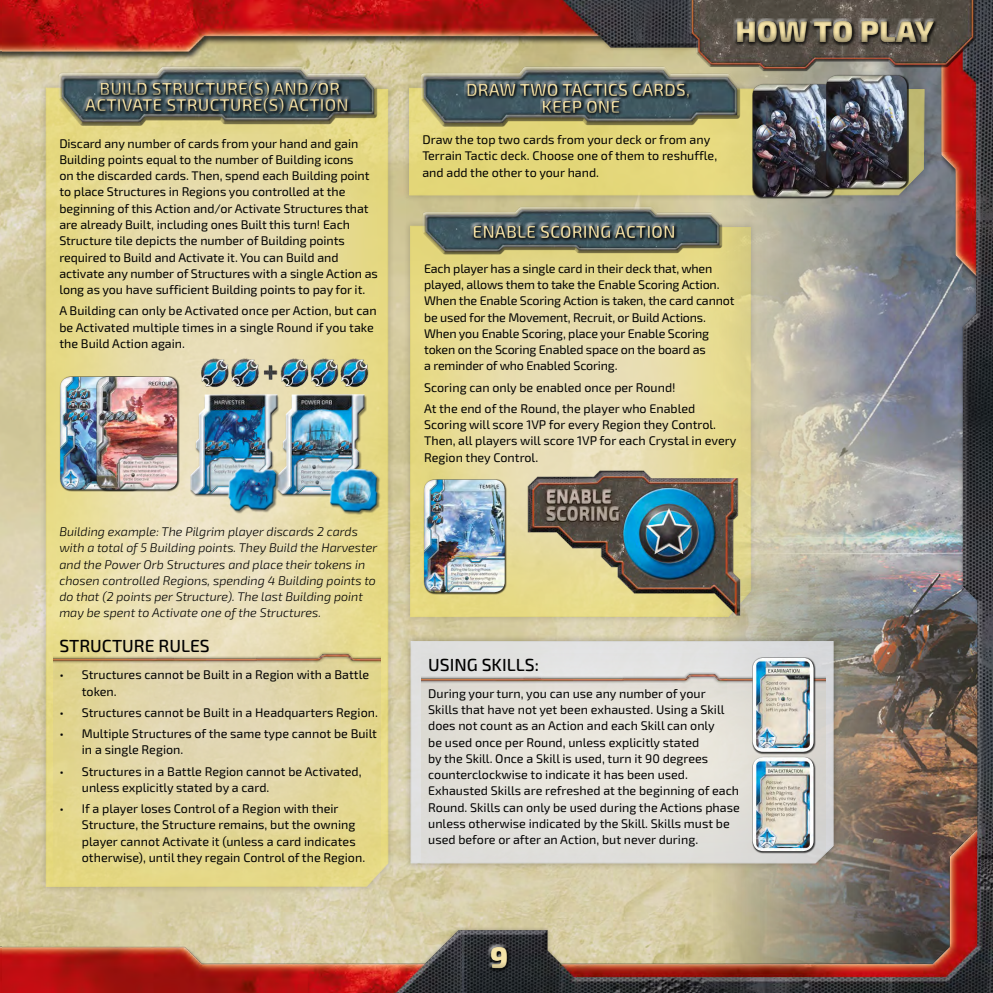
<style>
.page{position:relative;width:993px;height:993px;background:#fff}
.page>*{position:absolute;margin:0;border:0;box-sizing:border-box;transform-origin:0 0}
.t1{font:900 30px "Exo 2";color:#f5e3a8}
.t2{font:600 17.5px "Exo 2";color:#f5e3a8}
.t3{font:500 17.5px "Exo 2";color:#000}
.t4{font:12.5px/16.2px "Exo 2";color:#000}
.t5{font:italic 300 12.5px/16.2px "Exo 2";color:#000}
</style>
<div class="page">
<img style="left:2px;top:0;width:990px;height:992px">
<img style="left:642px;top:0;width:350px;height:105px">
<div style="left:59px;top:376px;width:84px;height:115px;background:#000;opacity:.75"></div>
<img style="left:60px;top:377px;width:36px;height:112px">
<div style="left:96px;top:376px;width:83px;height:115px;background:#000;opacity:.75"></div>
<img style="left:97px;top:377px;width:80px;height:112px">
<div style="left:751px;top:84px;width:84px;height:115px;background:#000;opacity:.75"></div>
<img style="left:752px;top:84px;width:81px;height:112px">
<div style="left:825px;top:75px;width:83px;height:115px;background:#000;opacity:.75"></div>
<img style="left:826px;top:75px;width:80px;height:113px">
<div style="left:423px;top:479px;width:84px;height:115px;background:#000;opacity:.75"></div>
<img style="left:424px;top:479px;width:73px;height:113px">
<img style="left:193px;top:349px;width:200px;height:48px">
<img style="left:185px;top:390px;width:87px;height:109px">
<div style="left:189px;top:394px;width:89px;height:102px;background:#000;opacity:.75"></div>
<img style="left:272px;top:390px;width:97px;height:109px">
<div style="left:276px;top:394px;width:89px;height:102px;background:#000;opacity:.75"></div>
<img style="left:325px;top:461px;width:59px;height:59px">
<img style="left:328px;top:466px;width:53px;height:49px">
<img style="left:223px;top:461px;width:59px;height:59px">
<img style="left:226px;top:465px;width:53px;height:49px">
<img style="left:497px;top:432px;width:265px;height:188px">
<div style="left:462px;top:927px;width:103px;height:65px;background:#000;opacity:.4"></div>
<div style="left:37px;top:69px;width:366px;height:43px;background:#000;opacity:.4"></div>
<div style="left:395px;top:70px;width:365px;height:50px;background:#000;opacity:.4"></div>
<div style="left:392px;top:212px;width:363px;height:56px;background:#000;opacity:.4"></div>
<div style="left:751px;top:656px;width:64px;height:98px;background:#000;opacity:.75"></div>
<img style="left:752px;top:657px;width:61px;height:94px">
<div style="left:751px;top:756px;width:64px;height:97px;background:#000;opacity:.75"></div>
<img style="left:752px;top:756px;width:61px;height:94px">
<div style="left:684px;top:4px;width:299px;height:64px;background:#000;opacity:.4"></div>
<div style="left:37px;top:86px;width:360px;height:45px;background:#000;opacity:.4"></div>
<div style="left:400px;top:87px;width:360px;height:43px;background:#000;opacity:.4"></div>
<h1 class="t1" style="left:735px;top:13px;width:200px">HOW TO PLAY</h1>
<h2 class="t2" style="left:99px;top:78px;width:242px">BUILD STRUCTURE(S) AND/OR</h2>
<h2 class="t2" style="left:466px;top:79px;width:225px">DRAW TWO TACTICS CARDS,</h2>
<h2 class="t2" style="left:85px;top:95px;width:265px">ACTIVATE STRUCTURE(S) ACTION</h2>
<h2 class="t2" style="left:541px;top:96px;width:80px">KEEP ONE</h2>
<p class="t4" style="left:422px;top:132px;width:296px">Draw the top two cards from your deck or from any<br>Terrain Tactic deck. Choose one of them to reshuffle, and add the other to your hand.</p>
<p class="t4" style="left:59px;top:135px;width:320px">Discard any number of cards from your hand and gain Building points equal to the number of Building icons<br>on the discarded cards. Then, spend each Building point to place Structures in Regions you controlled at the beginning of this Action and/or Activate Structures that are already Built, including ones Built this turn! Each Structure tile depicts the number of Building points required to Build and Activate it. You can Build and activate any number of Structures with a single Action as long as you have sufficient Building points to pay for it.</p>
<p class="t4" style="left:59px;top:303px;width:318px">A Building can only be Activated once per Action, but can be Activated multiple times in a single Round if you take the Build Action again.</p>
<h2 class="t2" style="left:472px;top:221px;width:204px">ENABLE SCORING ACTION</h2>
<p class="t4" style="left:424px;top:260px;width:312px">Each player has a single card in their deck that, when played, allows them to take the Enable Scoring Action.<br>When the Enable Scoring Action is taken, the card cannot be used for the Movement, Recruit, or Build Actions.<br>When you Enable Scoring, place your Enable Scoring token on the Scoring Enabled space on the board as<br>a reminder of who Enabled Scoring.</p>
<p class="t4" style="left:424px;top:376px;width:272px;line-height:21.2px">Scoring can only be enabled once per Round!<br>At the end of the Round, the player who Enabled</p>
<p class="t4" style="left:424px;top:416px;width:313px">Scoring will score 1VP for every Region they Control.<br>Then, all players will score 1VP for each Crystal in every<br>Region they Control.</p>
<p class="t5" style="left:59px;top:523px;width:319px">Building example: The Pilgrim player discards 2 cards with a total of 5 Building points. They Build the Harvester and the Power Orb Structures and place their tokens in chosen controlled Regions, spending 4 Building points to do that (2 points per Structure). The last Building point may be spent to Activate one of the Structures.</p>
<h2 class="t3" style="left:59px;top:635px;width:152px">STRUCTURE RULES</h2>
<p class="t4" style="left:82px;top:666px;width:289px;text-indent:-22px">• Structures cannot be Built in a Region with a Battle token.</p>
<p class="t4" style="left:59px;top:704px;width:320px">• Structures cannot be Built in a Headquarters Region.</p>
<p class="t4" style="left:82px;top:725px;width:296px;text-indent:-22px">• Multiple Structures of the same type cannot be Built in a single Region.</p>
<p class="t4" style="left:82px;top:763px;width:281px;text-indent:-22px">• Structures in a Battle Region cannot be Activated, unless explicitly stated by a card.</p>
<p class="t4" style="left:82px;top:800px;width:285px;text-indent:-22px">• If a player loses Control of a Region with their Structure, the Structure remains, but the owning player cannot Activate it (unless a card indicates otherwise), until they regain Control of the Region.</p>
<h2 class="t3" style="left:428px;top:654px;width:112px">USING SKILLS:</h2>
<p class="t4" style="left:428px;top:685px;width:313px">During your turn, you can use any number of your<br>Skills that have not yet been exhausted. Using a Skill does not count as an Action and each Skill can only<br>be used once per Round, unless explicitly stated<br>by the Skill. Once a Skill is used, turn it 90 degrees counterclockwise to indicate it has been used.<br>Exhausted Skills are refreshed at the beginning of each Round. Skills can only be used during the Actions phase unless otherwise indicated by the Skill. Skills must be used before or after an Action, but never during.</p>
<h1 class="t1" style="left:490px;top:938px;width:20px">9</h1>
</div>
